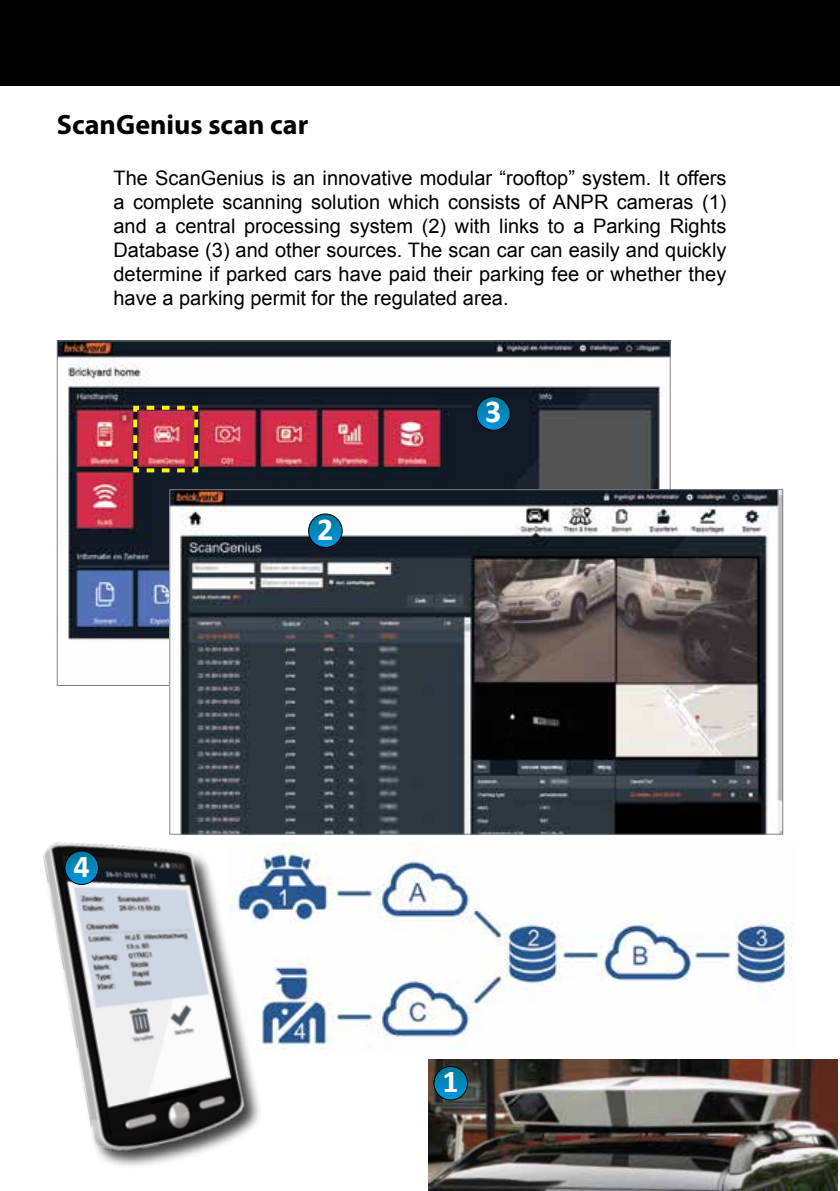
<style>
.page{position:relative;width:840px;height:1191px;background:#fff}
.page>*{position:absolute;margin:0;border:0;box-sizing:border-box;transform-origin:0 0}
.t1{font:700 32px "Calibri";color:#fff}
.t2{font:700 28px "Myriad Pro";color:#000}
.t3{font:20px/24px "Arial";color:#000;text-align:justify}
</style>
<div class="page">
<div style="left:0;top:0;width:839px;height:85px;background:#000"></div>
<img style="left:263px;top:842px;width:532px;height:207px">
<img style="left:59px;top:342px;width:609px;height:298px">
<img style="left:131px;top:404px;width:69px;height:70px">
<img style="left:428px;top:1059px;width:408px;height:132px">
<div style="left:43px;top:841px;width:220px;height:328px;background:#000;opacity:.75"></div>
<img style="left:42px;top:834px;width:213px;height:328px">
<img style="left:171px;top:491px;width:609px;height:341px">
<svg style="left:433px;top:1066px;width:34px;height:34px"></svg>
<div style="left:433px;top:1066px;width:34px;height:34px;border:1px solid #000;border-radius:50%"></div>
<svg style="left:308px;top:514px;width:34px;height:33px"></svg>
<div style="left:308px;top:514px;width:34px;height:34px;border:1px solid #000;border-radius:50%"></div>
<svg style="left:476px;top:397px;width:33px;height:33px"></svg>
<div style="left:476px;top:396px;width:34px;height:34px;border:1px solid #000;border-radius:50%"></div>
<svg style="left:65px;top:851px;width:33px;height:33px"></svg>
<div style="left:65px;top:850px;width:34px;height:34px;border:1px solid #000;border-radius:50%"></div>
<h2 class="t2" style="left:57px;top:107px;width:253px">ScanGenius scan car</h2>
<p class="t3" style="left:113px;top:166px;width:614px">The ScanGenius is an innovative modular “rooftop” system. It offers a complete scanning solution which consists of ANPR cameras (1) and a central processing system (2) with links to a Parking Rights Database (3) and other sources. The scan car can easily and quickly determine if parked cars have paid their parking fee or whether they have a parking permit for the regulated area.</p>
<h1 class="t1" style="left:74px;top:845px;width:18px">4</h1>
<h1 class="t1" style="left:317px;top:508px;width:18px">2</h1>
<h1 class="t1" style="left:485px;top:391px;width:18px">3</h1>
<h1 class="t1" style="left:442px;top:1061px;width:18px">1</h1>
</div>
